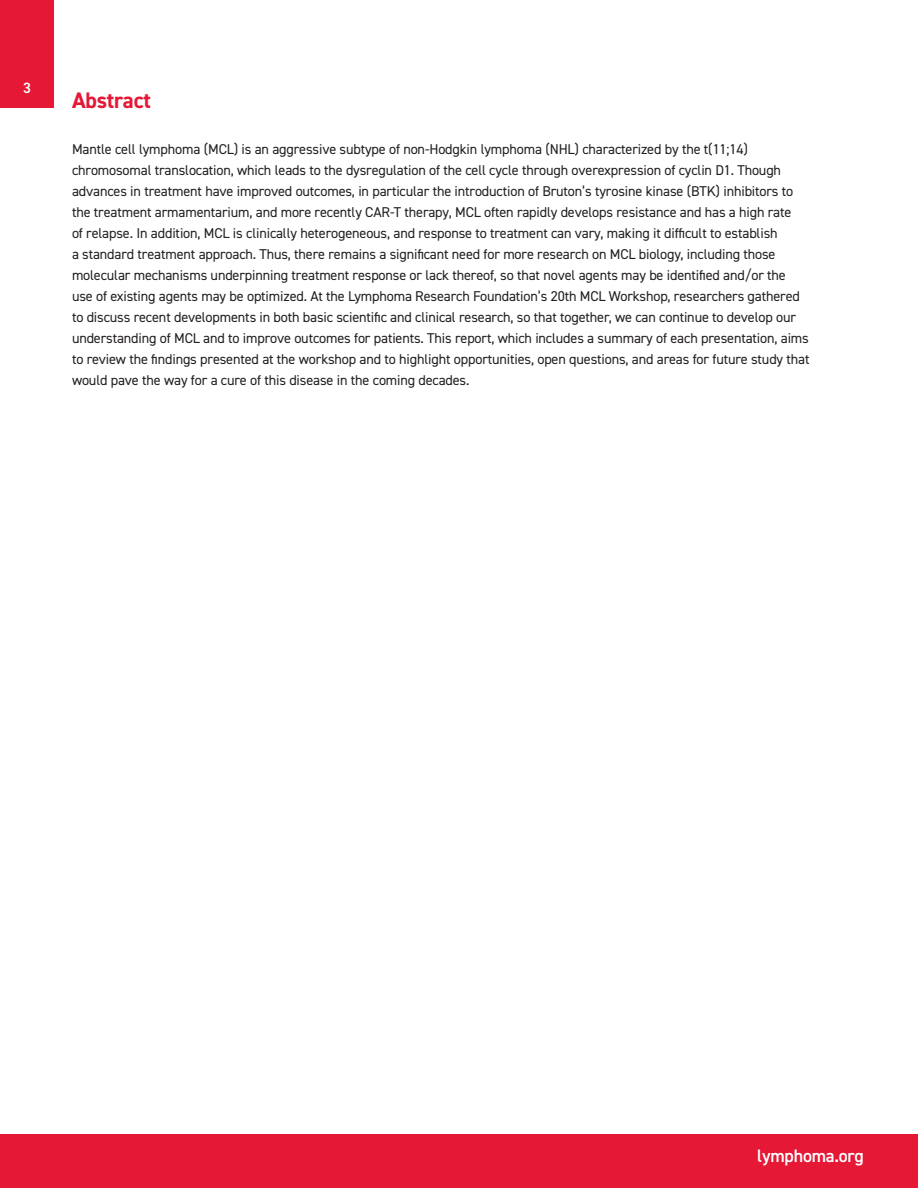
<style>
.page{position:relative;width:918px;height:1188px;background:#fff}
.page>*{position:absolute;margin:0;border:0;box-sizing:border-box;transform-origin:0 0}
.t1{font:700 22.5px "DIN2014";letter-spacing:-.01em;color:#e51836}
.t2{font:600 18px "DIN2014";letter-spacing:-.01em;color:#fff}
.t3{font:600 15px "DIN2014";color:#fff}
.t4{font:14.25px/21px "DIN2014";letter-spacing:-.01em;color:#231f20}
</style>
<div class="page">
<div style="left:0;top:0;width:54px;height:108px;background:#e51836"></div>
<div style="left:0;top:1134px;width:918px;height:54px;background:#e51836"></div>
<p class="t3" style="left:23px;top:82px;width:9px">3</p>
<h1 class="t1" style="left:72px;top:89px;width:80px">Abstract</h1>
<p class="t4" style="left:72px;top:139px;width:739px">Mantle cell lymphoma (MCL) is an aggressive subtype of non-Hodgkin lymphoma (NHL) characterized by the t(11;14) chromosomal translocation, which leads to the dysregulation of the cell cycle through overexpression of cyclin D1. Though advances in treatment have improved outcomes, in particular the introduction of Bruton’s tyrosine kinase (BTK) inhibitors to the treatment armamentarium, and more recently CAR-T therapy, MCL often rapidly develops resistance and has a high rate<br>of relapse. In addition, MCL is clinically heterogeneous, and response to treatment can vary, making it difficult to establish<br>a standard treatment approach. Thus, there remains a significant need for more research on MCL biology, including those molecular mechanisms underpinning treatment response or lack thereof, so that novel agents may be identified and/or the use of existing agents may be optimized. At the Lymphoma Research Foundation’s 20th MCL Workshop, researchers gathered to discuss recent developments in both basic scientific and clinical research, so that together, we can continue to develop our understanding of MCL and to improve outcomes for patients. This report, which includes a summary of each presentation, aims to review the findings presented at the workshop and to highlight opportunities, open questions, and areas for future study that would pave the way for a cure of this disease in the coming decades.</p>
<p class="t2" style="left:757px;top:1149px;width:108px">lymphoma.org</p>
</div>
